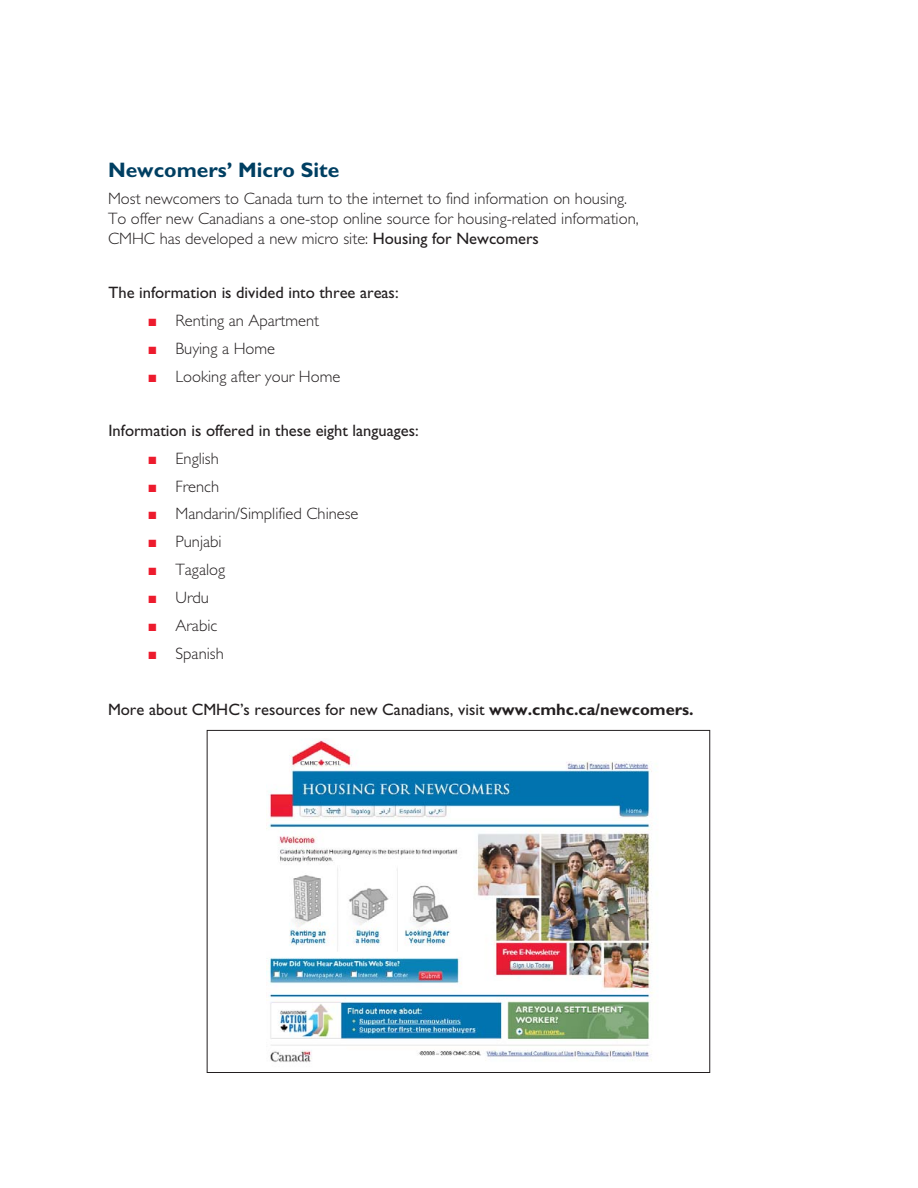
<style>
.page{position:relative;width:918px;height:1188px;background:#fff}
.page>*{position:absolute;margin:0;border:0;box-sizing:border-box;transform-origin:0 0}
.t1{font:700 21px "Gill Sans Std";color:#003f62}
.t2{font:300 16.5px/19.8px "Gill Sans Std";color:#231f20}
.t3{font:16.5px "Gill Sans Std";color:#231f20}
.s1{font-weight:400}
.s2{color:#ed1b2d}
.s3{font-weight:700}
</style>
<div class="page">
<img style="left:266px;top:740px;width:387px;height:323px">
<p class="t1" style="left:108px;top:162px;width:233px">Newcomers’ Micro Site</p>
<p class="t2" style="left:108px;top:191px;width:532px">Most newcomers to Canada turn to the internet to find information on housing.<br>To offer new Canadians a one-stop online source for housing-related information,<br>CMHC has developed a new micro site: <span class="s1">Housing for Newcomers</span></p>
<p class="t3" style="left:109px;top:286px;width:292px">The information is divided into three areas:</p>
<p class="t2" style="left:148px;top:312px;width:172px"><span class="s2">■</span> Renting an Apartment</p>
<p class="t2" style="left:148px;top:340px;width:128px"><span class="s2">■</span> Buying a Home</p>
<p class="t2" style="left:148px;top:368px;width:193px"><span class="s2">■</span> Looking after your Home</p>
<p class="t3" style="left:109px;top:424px;width:312px">Information is offered in these eight languages:</p>
<p class="t2" style="left:148px;top:450px;width:72px"><span class="s2">■</span> English</p>
<p class="t2" style="left:148px;top:478px;width:72px"><span class="s2">■</span> French</p>
<p class="t2" style="left:148px;top:506px;width:212px"><span class="s2">■</span> Mandarin/Simplified Chinese</p>
<p class="t2" style="left:148px;top:534px;width:75px"><span class="s2">■</span> Punjabi</p>
<p class="t2" style="left:148px;top:562px;width:78px"><span class="s2">■</span> Tagalog</p>
<p class="t2" style="left:148px;top:589px;width:62px"><span class="s2">■</span> Urdu</p>
<p class="t2" style="left:148px;top:617px;width:70px"><span class="s2">■</span> Arabic</p>
<p class="t2" style="left:148px;top:645px;width:77px"><span class="s2">■</span> Spanish</p>
<p class="t3" style="left:108px;top:703px;width:587px">More about CMHC’s resources for new Canadians, visit <span class="s3">www.cmhc.ca/newcomers.</span></p>
</div>
